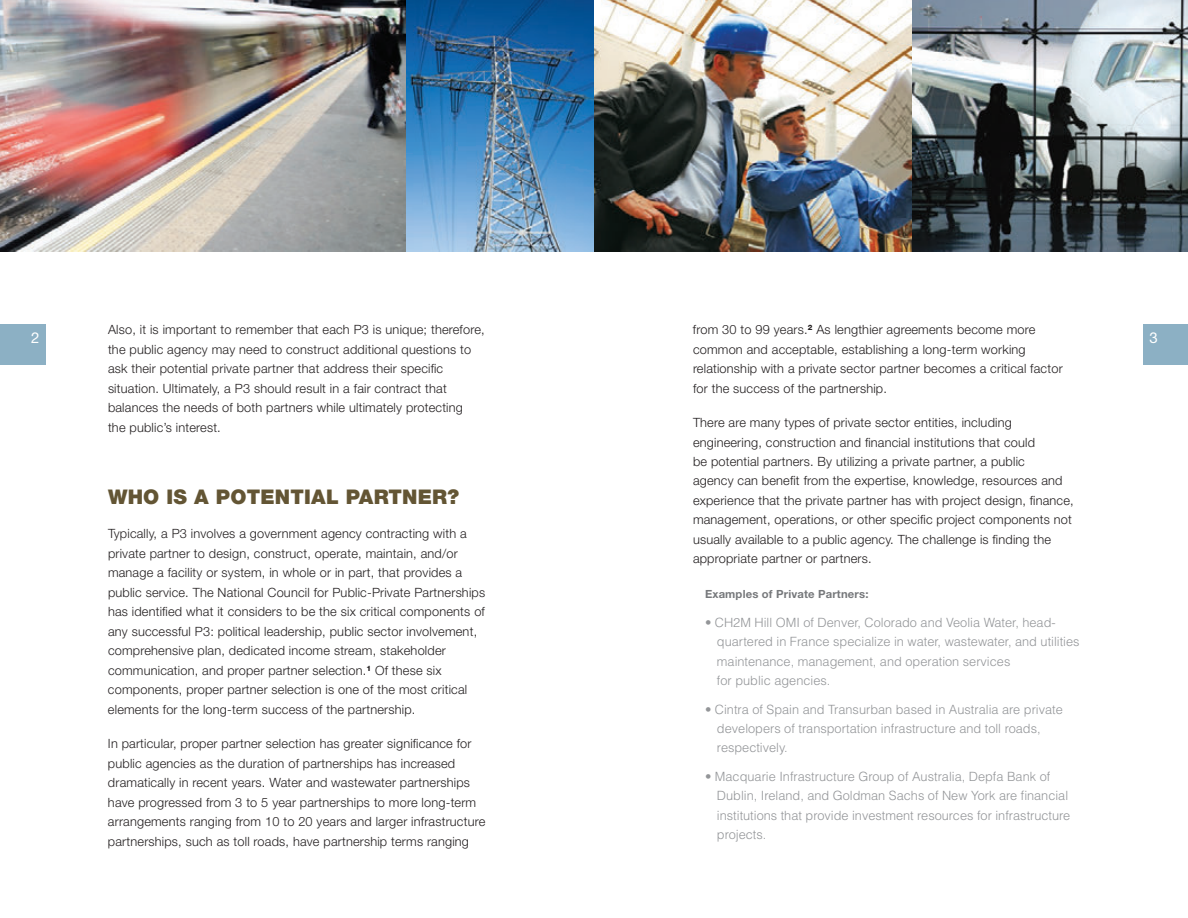
<style>
.page{position:relative;width:1188px;height:918px;background:#fff}
.page>*{position:absolute;margin:0;border:0;box-sizing:border-box;transform-origin:0 0}
.t1{font:900 20.25px "Helvetica Neue";letter-spacing:.01em;color:#635534}
.t2{font:300 12.75px/19.5px "Helvetica Neue";letter-spacing:.015em;color:#231f20}
.t3{font:300 12.75px/19.5px "Helvetica";color:#939598}
.t4{font:700 11.25px "Helvetica Neue";letter-spacing:.015em;color:#76787b}
</style>
<div class="page">
<div style="left:0;top:324px;width:46px;height:41px;background:#8cb0c4"></div>
<div style="left:1143px;top:324px;width:45px;height:41px;background:#8cb0c4"></div>
<img style="left:0;top:0;width:406px;height:252px">
<img style="left:406px;top:0;width:782px;height:252px">
<p class="t2" style="left:108px;top:319px;width:378px">Also, it is important to remember that each P3 is unique; therefore, the public agency may need to construct additional questions to ask their potential private partner that address their specific situation. Ultimately, a P3 should result in a fair contract that balances the needs of both partners while ultimately protecting<br>the public’s interest.</p>
<h1 class="t1" style="left:108px;top:485px;width:353px">WHO IS A POTENTIAL PARTNER?</h1>
<p class="t2" style="left:108px;top:524px;width:379px">Typically, a P3 involves a government agency contracting with a private partner to design, construct, operate, maintain, and/or manage a facility or system, in whole or in part, that provides a public service. The National Council for Public-Private Partnerships has identified what it considers to be the six critical components of any successful P3: political leadership, public sector involvement, comprehensive plan, dedicated income stream, stakeholder communication, and proper partner selection.<sup>1</sup> Of these six components, proper partner selection is one of the most critical elements for the long-term success of the partnership.</p>
<p class="t2" style="left:108px;top:734px;width:379px">In particular, proper partner selection has greater significance for public agencies as the duration of partnerships has increased dramatically in recent years. Water and wastewater partnerships have progressed from 3 to 5 year partnerships to more long-term arrangements ranging from 10 to 20 years and larger infrastructure partnerships, such as toll roads, have partnership terms ranging</p>
<p class="t2" style="left:693px;top:319px;width:371px">from 30 to 99 years.<sup>2</sup> As lengthier agreements become more common and acceptable, establishing a long-term working relationship with a private sector partner becomes a critical factor for the success of the partnership.</p>
<p class="t2" style="left:693px;top:412px;width:382px">There are many types of private sector entities, including engineering, construction and financial institutions that could<br>be potential partners. By utilizing a private partner, a public<br>agency can benefit from the expertise, knowledge, resources and experience that the private partner has with project design, finance, management, operations, or other specific project components not usually available to a public agency. The challenge is finding the appropriate partner or partners.</p>
<p class="t4" style="left:705px;top:587px;width:165px">Examples of Private Partners:</p>
<p class="t3" style="left:717px;top:612px;width:364px;text-indent:-12px">• CH2M Hill OMI of Denver, Colorado and Veolia Water, head&shy;quartered in France specialize in water, wastewater, and utilities maintenance, management, and operation services<br>for public agencies.</p>
<p class="t3" style="left:717px;top:699px;width:347px;text-indent:-12px">• Cintra of Spain and Transurban based in Australia are private developers of transportation infrastructure and toll roads, respectively.</p>
<p class="t3" style="left:717px;top:767px;width:355px;text-indent:-12px">• Macquarie Infrastructure Group of Australia, Depfa Bank of Dublin, Ireland, and Goldman Sachs of New York are financial institutions that provide investment resources for infrastructure projects.</p>
</div>
